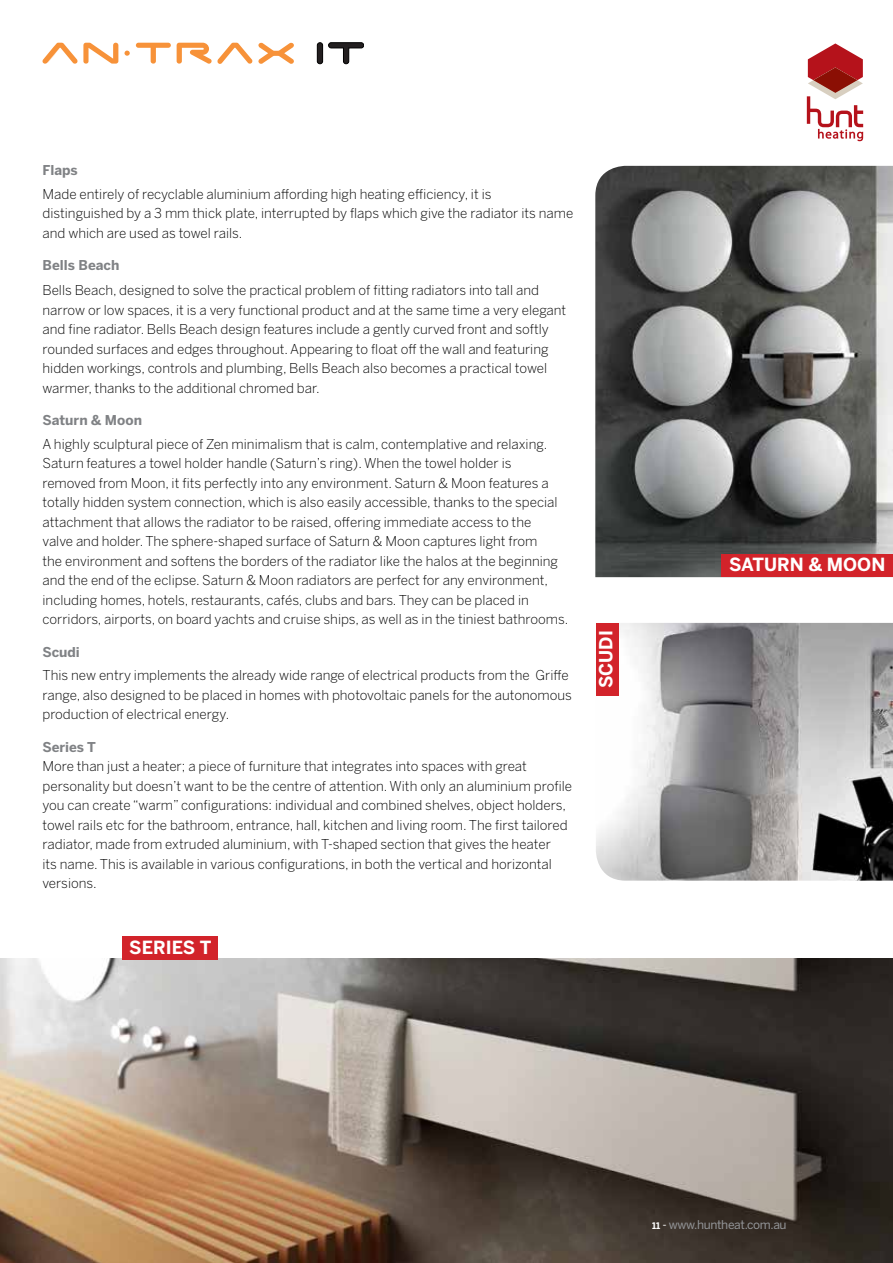
<style>
.page{position:relative;width:893px;height:1263px;background:#fff}
.page>*{position:absolute;margin:0;border:0;box-sizing:border-box;transform-origin:0 0}
.t1{font:700 18px "Benton Sans";color:#fff}
.t2{font:300 13.5px/19.5px "Benton Sans";color:#000}
.t3{font:700 13.5px "Benton Sans";color:#808285}
.t4{font:12px "Benton Sans";letter-spacing:-.03em;color:#939598}
.s1{font-weight:700;font-size:9px;color:#fff}
.s2{color:#fff}
</style>
<div class="page">
<svg style="left:807px;top:43px;width:56px;height:98px"></svg>
<img style="left:595px;top:166px;width:298px;height:411px">
<img style="left:0;top:959px;width:893px;height:304px">
<img style="left:596px;top:623px;width:297px;height:258px">
<div style="left:122px;top:936px;width:96px;height:24px;background:#d2232a"></div>
<div style="left:596px;top:623px;width:22px;height:72px;background:#d2232a"></div>
<svg style="left:43px;top:43px;width:75px;height:21px"></svg>
<svg style="left:136px;top:43px;width:35px;height:21px"></svg>
<svg style="left:177px;top:43px;width:75px;height:21px"></svg>
<svg style="left:124px;top:51px;width:6px;height:5px"></svg>
<svg style="left:258px;top:43px;width:36px;height:21px"></svg>
<svg style="left:328px;top:42px;width:36px;height:22px"></svg>
<div style="left:317px;top:43px;width:6px;height:21px;background:#231f20;border-radius:3px"></div>
<div style="left:317px;top:42px;width:6px;height:22px;border:1px solid #000;border-radius:3px"></div>
<div style="left:722px;top:554px;width:171px;height:23px;background:#d2232a"></div>
<p class="t3" style="left:43px;top:162px;width:37px">Flaps</p>
<p class="t2" style="left:43px;top:184px;width:532px">Made entirely of recyclable aluminium affording high heating efficiency, it is distinguished by a 3 mm thick plate, interrupted by flaps which give the radiator its name and which are used as towel rails.</p>
<p class="t3" style="left:43px;top:257px;width:78px">Bells Beach</p>
<p class="t2" style="left:43px;top:281px;width:525px">Bells Beach, designed to solve the practical problem of fitting radiators into tall and narrow or low spaces, it is a very functional product and at the same time a very elegant and fine radiator. Bells Beach design features include a gently curved front and softly rounded surfaces and edges throughout. Appearing to float off the wall and featuring hidden workings, controls and plumbing, Bells Beach also becomes a practical towel warmer, thanks to the additional chromed bar.</p>
<p class="t3" style="left:43px;top:412px;width:101px">Saturn &amp; Moon</p>
<p class="t2" style="left:43px;top:434px;width:527px">A highly sculptural piece of Zen minimalism that is calm, contemplative and relaxing.<br>Saturn features a towel holder handle (Saturn’s ring). When the towel holder is removed from Moon, it fits perfectly into any environment. Saturn &amp; Moon features a totally hidden system connection, which is also easily accessible, thanks to the special attachment that allows the radiator to be raised, offering immediate access to the<br>valve and holder. The sphere-shaped surface of Saturn &amp; Moon captures light from<br>the environment and softens the borders of the radiator like the halos at the beginning and the end of the eclipse. Saturn &amp; Moon radiators are perfect for any environment, including homes, hotels, restaurants, cafés, clubs and bars. They can be placed in corridors, airports, on board yachts and cruise ships, as well as in the tiniest bathrooms.</p>
<p class="t3" style="left:43px;top:644px;width:39px">Scudi</p>
<p class="t2" style="left:43px;top:665px;width:531px">This new entry implements the already wide range of electrical products from the Griffe range, also designed to be placed in homes with photovoltaic panels for the autonomous production of electrical energy.</p>
<p class="t3" style="left:43px;top:739px;width:55px">Series T</p>
<p class="t2" style="left:43px;top:756px;width:531px">More than just a heater; a piece of furniture that integrates into spaces with great personality but doesn’t want to be the centre of attention. With only an aluminium profile you can create “warm” configurations: individual and combined shelves, object holders, towel rails etc for the bathroom, entrance, hall, kitchen and living room. The first tailored radiator, made from extruded aluminium, with T-shaped section that gives the heater<br>its name. This is available in various configurations, in both the vertical and horizontal versions.</p>
<h1 class="t1" style="left:129px;top:936px;width:84px">SERIES T</h1>
<h1 class="t1" style="left:595px;top:688px;width:59px;rotate:-90deg">SCUDI</h1>
<h1 class="t1" style="left:729px;top:554px;width:158px">SATURN &amp; MOON</h1>
<p class="t4" style="left:652px;top:1218px;width:136px"><span class="s1">11</span> <span class="s2">-</span> www.huntheat.com.au</p>
</div>
